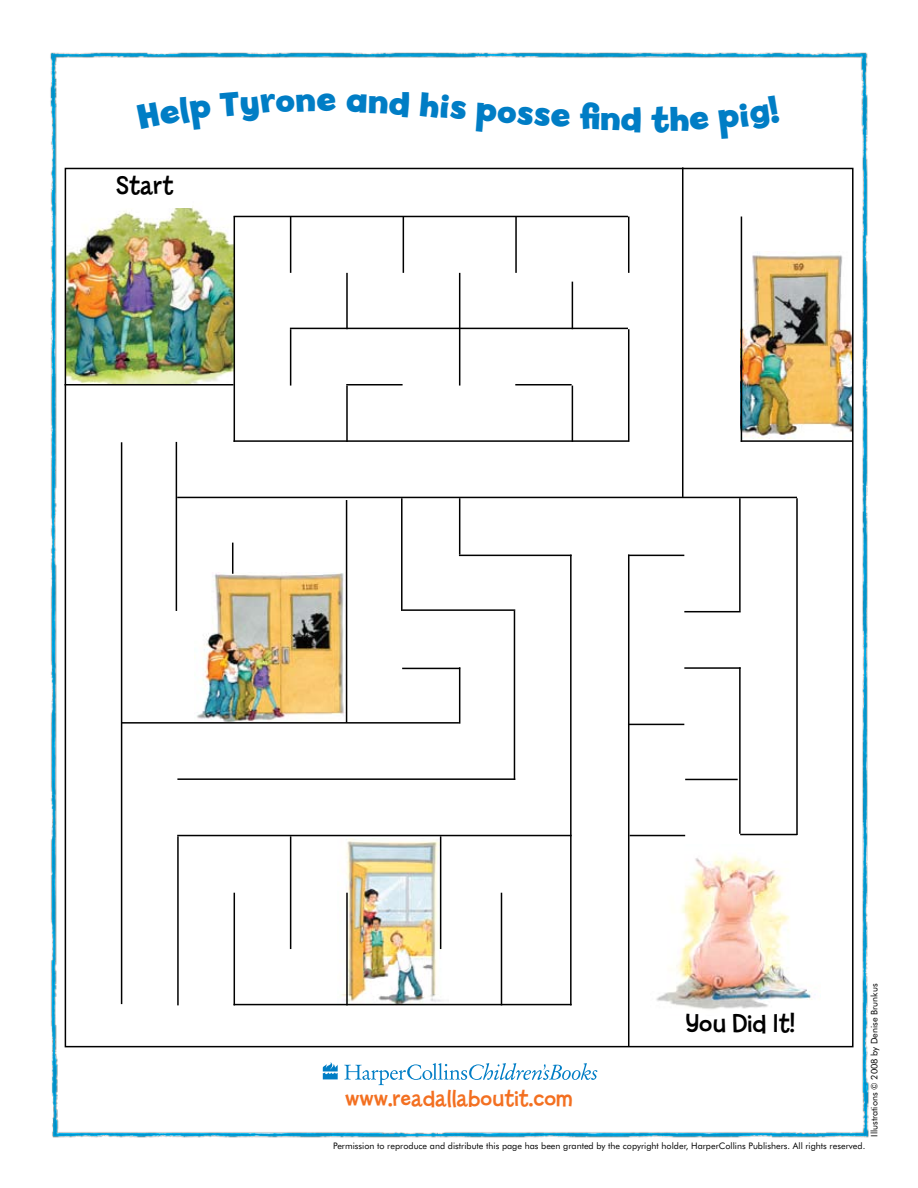
<style>
.page{position:relative;width:918px;height:1188px;background:#fff}
.page>*{position:absolute;margin:0;border:0;box-sizing:border-box;transform-origin:0 0}
.t1{font:700 36px "Billy";color:#007dc5}
.t2{font:27px "Billy";color:#000}
.t3{font:24px "Billy";color:#f37021}
.t4{font:9px "Futura BT";color:#000}
</style>
<div class="page">
<img style="left:50px;top:52px;width:820px;height:1086px">
<img style="left:194px;top:572px;width:152px;height:150px">
<img style="left:742px;top:252px;width:109px;height:187px">
<img style="left:68px;top:202px;width:166px;height:181px">
<hr style="left:176px;top:442px;width:1px;height:169px;background:#000">
<hr style="left:741px;top:217px;width:1px;height:225px;background:#000">
<hr style="left:682px;top:167px;width:1px;height:330px;background:#000">
<hr style="left:796px;top:498px;width:2px;height:337px;background:#000">
<hr style="left:234px;top:216px;width:394px;height:1px;background:#000">
<hr style="left:290px;top:328px;width:338px;height:1px;background:#000">
<hr style="left:64px;top:384px;width:170px;height:1px;background:#000">
<hr style="left:234px;top:440px;width:394px;height:2px;background:#000">
<hr style="left:177px;top:497px;width:620px;height:1px;background:#000">
<hr style="left:177px;top:835px;width:395px;height:1px;background:#000">
<hr style="left:234px;top:1004px;width:338px;height:1px;background:#000">
<hr style="left:628px;top:217px;width:1px;height:56px;background:#000">
<hr style="left:572px;top:282px;width:1px;height:47px;background:#000">
<hr style="left:570px;top:555px;width:2px;height:450px;background:#000">
<hr style="left:515px;top:217px;width:2px;height:56px;background:#000">
<hr style="left:459px;top:273px;width:1px;height:113px;background:#000">
<hr style="left:459px;top:667px;width:1px;height:57px;background:#000">
<hr style="left:403px;top:217px;width:1px;height:56px;background:#000">
<hr style="left:346px;top:273px;width:2px;height:56px;background:#000">
<hr style="left:290px;top:217px;width:1px;height:56px;background:#000">
<hr style="left:234px;top:217px;width:1px;height:225px;background:#000">
<hr style="left:232px;top:543px;width:1px;height:31px;background:#000">
<hr style="left:401px;top:498px;width:2px;height:113px;background:#000">
<hr style="left:402px;top:609px;width:113px;height:2px;background:#000">
<hr style="left:459px;top:498px;width:1px;height:57px;background:#000">
<hr style="left:514px;top:611px;width:1px;height:169px;background:#000">
<hr style="left:628px;top:555px;width:56px;height:1px;background:#000">
<hr style="left:121px;top:722px;width:338px;height:2px;background:#000">
<hr style="left:177px;top:778px;width:338px;height:2px;background:#000">
<hr style="left:346px;top:893px;width:2px;height:112px;background:#000">
<hr style="left:290px;top:836px;width:1px;height:113px;background:#000">
<hr style="left:234px;top:893px;width:1px;height:112px;background:#000">
<hr style="left:177px;top:836px;width:2px;height:169px;background:#000">
<hr style="left:628px;top:555px;width:1px;height:491px;background:#000">
<hr style="left:684px;top:611px;width:57px;height:1px;background:#000">
<hr style="left:628px;top:724px;width:56px;height:1px;background:#000">
<hr style="left:685px;top:779px;width:53px;height:1px;background:#000">
<hr style="left:630px;top:835px;width:55px;height:1px;background:#000">
<hr style="left:739px;top:667px;width:2px;height:167px;background:#000">
<hr style="left:628px;top:329px;width:1px;height:113px;background:#000">
<hr style="left:290px;top:329px;width:1px;height:57px;background:#000">
<hr style="left:346px;top:384px;width:57px;height:1px;background:#000">
<hr style="left:346px;top:386px;width:2px;height:56px;background:#000">
<hr style="left:515px;top:384px;width:57px;height:1px;background:#000">
<hr style="left:572px;top:386px;width:1px;height:56px;background:#000">
<hr style="left:741px;top:440px;width:111px;height:2px;background:#000">
<hr style="left:121px;top:442px;width:1px;height:562px;background:#000">
<hr style="left:459px;top:555px;width:113px;height:1px;background:#000">
<hr style="left:684px;top:667px;width:57px;height:2px;background:#000">
<hr style="left:739px;top:498px;width:2px;height:113px;background:#000">
<hr style="left:740px;top:834px;width:57px;height:1px;background:#000">
<hr style="left:402px;top:668px;width:58px;height:1px;background:#000">
<hr style="left:346px;top:500px;width:1px;height:223px;background:#000">
<img style="left:651px;top:845px;width:169px;height:171px">
<svg style="left:344px;top:1063px;width:253px;height:22px"></svg>
<svg style="left:323px;top:1062px;width:15px;height:17px"></svg>
<div style="left:98px;top:174px;width:94px;height:34px;background:#fff"></div>
<hr style="left:440px;top:836px;width:1px;height:113px;background:#000">
<hr style="left:501px;top:893px;width:1px;height:112px;background:#000">
<svg style="left:137px;top:96px;width:76px;height:34px"></svg>
<svg style="left:219px;top:91px;width:96px;height:31px"></svg>
<svg style="left:346px;top:90px;width:64px;height:27px"></svg>
<svg style="left:517px;top:106px;width:54px;height:22px"></svg>
<svg style="left:580px;top:102px;width:61px;height:31px"></svg>
<svg style="left:670px;top:106px;width:39px;height:25px"></svg>
<svg style="left:718px;top:95px;width:62px;height:44px"></svg>
<h2 class="t2" style="left:116px;top:170px;width:59px">Start</h2>
<h1 class="t1" style="left:316px;top:79px;width:22px">e</h1>
<h1 class="t1" style="left:422px;top:84px;width:99px;rotate:5deg">his po</h1>
<h1 class="t1" style="left:651px;top:99px;width:20px">t</h1>
<h3 class="t3" style="left:345px;top:1085px;width:229px">www.readallaboutit.com</h3>
<h2 class="t2" style="left:686px;top:1008px;width:111px">You Did It!</h2>
<p class="t4" style="left:869px;top:1137px;width:155px;rotate:-90deg">Illustrations © 2008 by Denise Brunkus</p>
<p class="t4" style="left:333px;top:1140px;width:534px">Permission to reproduce and distribute this page has been granted by the copyright holder, HarperCollins Publishers. All rights reserved.</p>
</div>
